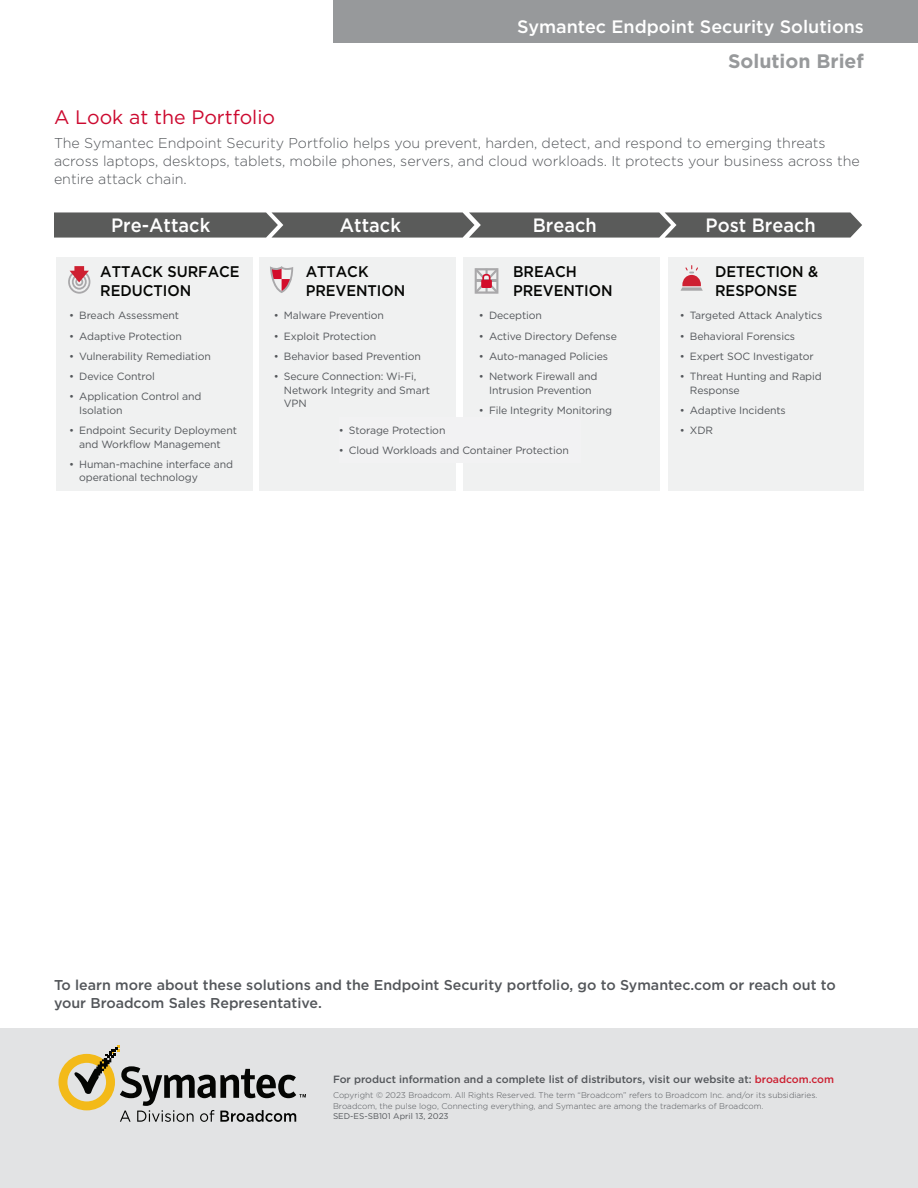
<style>
.page{position:relative;width:918px;height:1188px;background:#fff}
.page>*{position:absolute;margin:0;border:0;box-sizing:border-box;transform-origin:0 0}
.Body_Head{font:19.5px "Gotham";color:#cc092f}
.t1{font:700 19.5px "Gotham";color:#97999b}
.t2{font:500 19.35px "Gotham";color:#fff;scale:.94 1}
.t3{font:500 18px "Gotham";color:#fff}
.t4{font:500 15.45px/18.5px "Gotham";letter-spacing:-.005em;color:#040503;scale:.94 1}
.Body_Text{font:300 14.25px/18px "Gotham";color:#53565a}
.Body_Subhead_Medium{font:500 14.25px/18px "Gotham";color:#53565a}
.t5{font:10.5px/13.5px "Gotham";letter-spacing:-.01em;color:#53565a}
.t6{font:500 10.5px "Gotham";color:#53565a}
.t7{font:300 8.25px/10.5px "Gotham";color:#53565a}
.t8{font:8.25px "Gotham";color:#53565a}
.s1{color:#cc2031}
</style>
<div class="page">
<div style="left:333px;top:0;width:585px;height:43px;background:#97999b"></div>
<div style="left:0;top:1028px;width:918px;height:160px;background:#e2e3e4"></div>
<svg style="left:58px;top:1045px;width:248px;height:77px"></svg>
<div style="left:668px;top:257px;width:196px;height:233px;background:#f0f1f1"></div>
<div style="left:464px;top:257px;width:196px;height:233px;background:#f0f1f1"></div>
<div style="left:260px;top:257px;width:196px;height:233px;background:#f0f1f1"></div>
<div style="left:56px;top:257px;width:196px;height:233px;background:#f0f1f1"></div>
<svg style="left:68px;top:266px;width:22px;height:28px"></svg>
<svg style="left:270px;top:266px;width:23px;height:27px"></svg>
<svg style="left:475px;top:268px;width:23px;height:26px"></svg>
<svg style="left:681px;top:265px;width:22px;height:26px"></svg>
<svg style="left:54px;top:212px;width:808px;height:26px;background:#646564"></svg>
<div style="left:339px;top:417px;width:242px;height:46px;background:#f2f2f3"></div>
<h3 class="t3" style="left:517px;top:15px;width:348px">Symantec Endpoint Security Solutions</h3>
<h1 class="t1" style="left:728px;top:48px;width:137px">Solution Brief</h1>
<p class="Body_Head" style="left:54px;top:104px;width:223px">A Look at the Portfolio</p>
<p class="Body_Text" style="left:54px;top:134px;width:807px">The Symantec Endpoint Security Portfolio helps you prevent, harden, detect, and respond to emerging threats across laptops, desktops, tablets, mobile phones, servers, and cloud workloads. It protects your business across the entire attack chain.</p>
<p class="t2" style="left:111px;top:212px;width:107px">Pre-Attack</p>
<p class="t2" style="left:340px;top:212px;width:67px">Attack</p>
<p class="t2" style="left:533px;top:212px;width:70px">Breach</p>
<p class="t2" style="left:706px;top:212px;width:119px">Post Breach</p>
<p class="t4" style="left:100px;top:262px;width:150px">ATTACK SURFACE<br>REDUCTION</p>
<p class="t4" style="left:306px;top:262px;width:108px">ATTACK<br>PREVENTION</p>
<p class="t4" style="left:513px;top:262px;width:108px">BREACH<br>PREVENTION</p>
<p class="t4" style="left:715px;top:262px;width:111px">DETECTION &amp;<br>RESPONSE</p>
<p class="t5" style="left:69px;top:309px;width:112px">• Breach Assessment</p>
<p class="t5" style="left:69px;top:329px;width:114px">• Adaptive Protection</p>
<p class="t5" style="left:69px;top:349px;width:143px">• Vulnerability Remediation</p>
<p class="t5" style="left:69px;top:370px;width:87px">• Device Control</p>
<p class="t5" style="left:79px;top:390px;width:124px;text-indent:-10px">• Application Control and<br>Isolation</p>
<p class="t5" style="left:69px;top:424px;width:169px;text-align:center">• Endpoint Security Deployment and Workflow Management</p>
<p class="t5" style="left:79px;top:457px;width:155px;text-indent:-10px">• Human-machine interface and operational technology</p>
<p class="t5" style="left:274px;top:309px;width:112px">• Malware Prevention</p>
<p class="t5" style="left:274px;top:329px;width:104px">• Exploit Protection</p>
<p class="t5" style="left:274px;top:349px;width:149px">• Behavior based Prevention</p>
<p class="t5" style="left:284px;top:370px;width:148px;text-indent:-10px">• Secure Connection: Wi-Fi,<br>Network Integrity and Smart<br>VPN</p>
<p class="t5" style="left:339px;top:423px;width:108px">• Storage Protection</p>
<p class="t5" style="left:339px;top:443px;width:232px">• Cloud Workloads and Container Protection</p>
<p class="t5" style="left:479px;top:309px;width:64px">• Deception</p>
<p class="t5" style="left:479px;top:329px;width:139px">• Active Directory Defense</p>
<p class="t5" style="left:479px;top:349px;width:131px">• Auto-managed Policies</p>
<p class="t5" style="left:479px;top:370px;width:120px;text-align:center">• Network Firewall and<br>Intrusion Prevention</p>
<p class="t5" style="left:479px;top:403px;width:135px">• File Integrity Monitoring</p>
<p class="t5" style="left:680px;top:309px;width:144px">• Targeted Attack Analytics</p>
<p class="t5" style="left:680px;top:329px;width:117px">• Behavioral Forensics</p>
<p class="t5" style="left:680px;top:349px;width:135px">• Expert SOC Investigator</p>
<p class="t5" style="left:690px;top:370px;width:133px;text-indent:-10px">• Threat Hunting and Rapid<br>Response</p>
<p class="t5" style="left:680px;top:403px;width:108px">• Adaptive Incidents</p>
<p class="t5" style="left:680px;top:424px;width:35px">• XDR</p>
<p class="Body_Subhead_Medium" style="left:54px;top:976px;width:783px">To learn more about these solutions and the Endpoint Security portfolio, go to Symantec.com or reach out to your Broadcom Sales Representative.</p>
<p class="t6" style="left:333px;top:1073px;width:503px">For product information and a complete list of distributors, visit our website at: <span class="s1">broadcom.com</span></p>
<p class="t7" style="left:333px;top:1090px;width:486px">Copyright © 2023 Broadcom. All Rights Reserved. The term “Broadcom” refers to Broadcom Inc. and/or its subsidiaries.<br>Broadcom, the pulse logo, Connecting everything, and Symantec are among the trademarks of Broadcom.</p>
<p class="t8" style="left:333px;top:1111px;width:117px">SED-ES-SB101 April 13, 2023</p>
</div>
